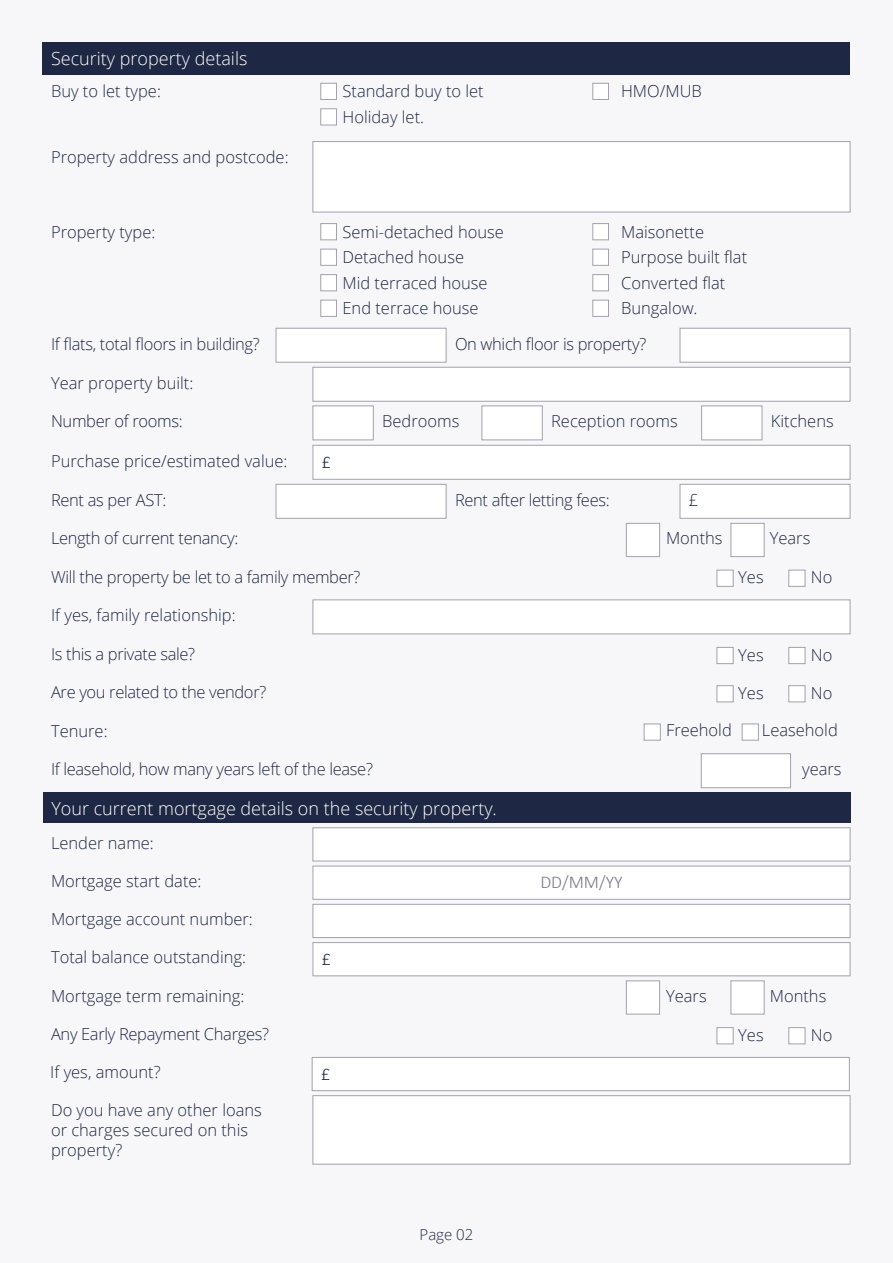
<style>
.page{position:relative;width:893px;height:1263px;background:#f7f7f9}
.page>*{position:absolute;margin:0;border:0;box-sizing:border-box;transform-origin:0 0}
.t1{font:300 18px "Open Sans";color:#fff}
.t2{font:300 18px "Calibri";color:#7b798b}
.t3{font:300 18px "Calibri";color:#1e2743}
.t4{font:300 16.5px/19.8px "Open Sans";color:#1e2743}
.t5{font:300 16.5px "Open Sans";letter-spacing:-.02em;color:#1e2743}
.t6{font:300 15px "Open Sans";color:#1e2743}
</style>
<div class="page">
<div style="left:717px;top:647px;width:17px;height:17px;background:#fff;border:1px solid #a3a1ad"></div>
<div style="left:788px;top:647px;width:17px;height:17px;background:#fff;border:1px solid #a3a1ad"></div>
<div style="left:717px;top:685px;width:17px;height:17px;background:#fff;border:1px solid #a3a1ad"></div>
<div style="left:788px;top:685px;width:17px;height:17px;background:#fff;border:1px solid #a3a1ad"></div>
<div style="left:644px;top:723px;width:17px;height:17px;background:#fff;border:1px solid #a3a1ad"></div>
<div style="left:742px;top:723px;width:17px;height:17px;background:#fff;border:1px solid #a3a1ad"></div>
<div style="left:701px;top:753px;width:90px;height:35px;background:#fff;border:1px solid #a3a1ad"></div>
<div style="left:312px;top:141px;width:538px;height:71px;background:#fff;border:1px solid #a3a1ad"></div>
<div style="left:320px;top:223px;width:17px;height:17px;background:#fff;border:1px solid #a3a1ad"></div>
<div style="left:320px;top:249px;width:17px;height:17px;background:#fff;border:1px solid #a3a1ad"></div>
<div style="left:320px;top:300px;width:17px;height:17px;background:#fff;border:1px solid #a3a1ad"></div>
<div style="left:320px;top:274px;width:17px;height:17px;background:#fff;border:1px solid #a3a1ad"></div>
<div style="left:592px;top:223px;width:17px;height:17px;background:#fff;border:1px solid #a3a1ad"></div>
<div style="left:592px;top:249px;width:17px;height:17px;background:#fff;border:1px solid #a3a1ad"></div>
<div style="left:592px;top:300px;width:17px;height:17px;background:#fff;border:1px solid #a3a1ad"></div>
<div style="left:592px;top:274px;width:17px;height:17px;background:#fff;border:1px solid #a3a1ad"></div>
<div style="left:312px;top:367px;width:538px;height:35px;background:#fff;border:1px solid #a3a1ad"></div>
<div style="left:313px;top:445px;width:537px;height:34px;background:#fff"></div>
<div style="left:312px;top:445px;width:538px;height:35px;border:1px solid #a3a1ad"></div>
<div style="left:717px;top:570px;width:17px;height:17px;background:#fff;border:1px solid #a3a1ad"></div>
<div style="left:788px;top:570px;width:17px;height:17px;background:#fff;border:1px solid #a3a1ad"></div>
<div style="left:312px;top:599px;width:538px;height:35px;background:#fff;border:1px solid #a3a1ad"></div>
<div style="left:276px;top:484px;width:170px;height:35px;background:#fff;border:1px solid #a3a1ad"></div>
<div style="left:680px;top:484px;width:170px;height:34px;background:#fff"></div>
<div style="left:680px;top:484px;width:170px;height:35px;border:1px solid #a3a1ad"></div>
<div style="left:276px;top:328px;width:170px;height:35px;background:#fff;border:1px solid #a3a1ad"></div>
<div style="left:680px;top:328px;width:170px;height:35px;background:#fff;border:1px solid #a3a1ad"></div>
<div style="left:730px;top:523px;width:35px;height:34px;background:#fff;border:1px solid #a3a1ad"></div>
<div style="left:626px;top:523px;width:34px;height:34px;background:#fff;border:1px solid #a3a1ad"></div>
<div style="left:43px;top:43px;width:807px;height:32px;background:#1e2743"></div>
<div style="left:320px;top:83px;width:17px;height:17px;background:#fff;border:1px solid #a3a1ad"></div>
<div style="left:320px;top:108px;width:17px;height:17px;background:#fff;border:1px solid #a3a1ad"></div>
<div style="left:592px;top:83px;width:17px;height:17px;background:#fff;border:1px solid #a3a1ad"></div>
<div style="left:43px;top:792px;width:808px;height:31px;background:#1e2743"></div>
<div style="left:312px;top:827px;width:538px;height:34px;background:#fff;border:1px solid #a3a1ad"></div>
<div style="left:313px;top:866px;width:537px;height:33px;background:#fff"></div>
<div style="left:312px;top:866px;width:538px;height:34px;border:1px solid #a3a1ad"></div>
<div style="left:312px;top:904px;width:538px;height:34px;background:#fff;border:1px solid #a3a1ad"></div>
<div style="left:313px;top:942px;width:537px;height:34px;background:#fff"></div>
<div style="left:312px;top:942px;width:538px;height:34px;border:1px solid #a3a1ad"></div>
<div style="left:730px;top:980px;width:35px;height:34px;background:#fff;border:1px solid #a3a1ad"></div>
<div style="left:626px;top:980px;width:34px;height:34px;background:#fff;border:1px solid #a3a1ad"></div>
<div style="left:717px;top:1027px;width:17px;height:17px;background:#fff;border:1px solid #a3a1ad"></div>
<div style="left:788px;top:1027px;width:17px;height:17px;background:#fff;border:1px solid #a3a1ad"></div>
<div style="left:312px;top:1057px;width:537px;height:34px;background:#fff"></div>
<div style="left:312px;top:1057px;width:538px;height:34px;border:1px solid #a3a1ad"></div>
<div style="left:312px;top:1095px;width:538px;height:69px;background:#fff;border:1px solid #a3a1ad"></div>
<div style="left:312px;top:405px;width:62px;height:35px;background:#fff;border:1px solid #a3a1ad"></div>
<div style="left:701px;top:405px;width:61px;height:35px;background:#fff;border:1px solid #a3a1ad"></div>
<div style="left:481px;top:405px;width:62px;height:35px;background:#fff;border:1px solid #a3a1ad"></div>
<p class="t1" style="left:51px;top:46px;width:198px">Security property details</p>
<p class="t4" style="left:51px;top:81px;width:111px">Buy to let type:</p>
<p class="t4" style="left:51px;top:147px;width:239px">Property address and postcode:</p>
<p class="t4" style="left:51px;top:221px;width:106px">Property type:</p>
<p class="t4" style="left:342px;top:81px;width:143px">Standard buy to let</p>
<p class="t4" style="left:621px;top:81px;width:82px">HMO/MUB</p>
<p class="t4" style="left:342px;top:107px;width:83px">Holiday let.</p>
<p class="t4" style="left:342px;top:221px;width:163px">Semi-detached house</p>
<p class="t4" style="left:621px;top:221px;width:84px">Maisonette</p>
<p class="t4" style="left:342px;top:247px;width:123px">Detached house</p>
<p class="t4" style="left:621px;top:247px;width:128px">Purpose built flat</p>
<p class="t4" style="left:342px;top:272px;width:147px">Mid terraced house</p>
<p class="t4" style="left:621px;top:272px;width:106px">Converted flat</p>
<p class="t4" style="left:342px;top:298px;width:138px">End terrace house</p>
<p class="t4" style="left:621px;top:298px;width:78px">Bungalow.</p>
<p class="t5" style="left:51px;top:332px;width:210px">If flats, total floors in building?</p>
<p class="t5" style="left:455px;top:332px;width:193px">On which floor is property?</p>
<p class="t4" style="left:51px;top:372px;width:144px">Year property built:</p>
<p class="t5" style="left:51px;top:410px;width:133px">Number of rooms:</p>
<p class="t4" style="left:382px;top:411px;width:79px">Bedrooms</p>
<p class="t4" style="left:551px;top:411px;width:128px">Reception rooms</p>
<p class="t4" style="left:771px;top:411px;width:64px">Kitchens</p>
<p class="t4" style="left:51px;top:450px;width:238px">Purchase price/estimated value:</p>
<p class="t3" style="left:322px;top:450px;width:11px">£</p>
<p class="t5" style="left:51px;top:488px;width:117px">Rent as per AST:</p>
<p class="t5" style="left:455px;top:488px;width:156px">Rent after letting fees:</p>
<p class="t4" style="left:689px;top:489px;width:11px">£</p>
<p class="t5" style="left:51px;top:527px;width:189px">Length of current tenancy:</p>
<p class="t4" style="left:666px;top:528px;width:58px">Months</p>
<p class="t4" style="left:770px;top:528px;width:42px">Years</p>
<p class="t5" style="left:51px;top:565px;width:311px">Will the property be let to a family member?</p>
<p class="t4" style="left:738px;top:567px;width:27px">Yes</p>
<p class="t4" style="left:811px;top:567px;width:23px">No</p>
<p class="t4" style="left:51px;top:605px;width:186px">If yes, family relationship:</p>
<p class="t5" style="left:51px;top:643px;width:146px">Is this a private sale?</p>
<p class="t4" style="left:738px;top:644px;width:27px">Yes</p>
<p class="t4" style="left:811px;top:644px;width:23px">No</p>
<p class="t5" style="left:51px;top:681px;width:217px">Are you related to the vendor?</p>
<p class="t4" style="left:738px;top:682px;width:27px">Yes</p>
<p class="t4" style="left:811px;top:682px;width:23px">No</p>
<p class="t4" style="left:51px;top:720px;width:58px">Tenure:</p>
<p class="t4" style="left:666px;top:720px;width:67px">Freehold</p>
<p class="t4" style="left:762px;top:720px;width:77px">Leasehold</p>
<p class="t5" style="left:51px;top:758px;width:323px">If leasehold, how many years left of the lease?</p>
<p class="t4" style="left:802px;top:758px;width:41px">years</p>
<p class="t1" style="left:51px;top:796px;width:447px">Your current mortgage details on the security property.</p>
<p class="t4" style="left:51px;top:832px;width:104px">Lender name:</p>
<p class="t4" style="left:51px;top:870px;width:152px">Mortgage start date:</p>
<p class="t2" style="left:540px;top:871px;width:84px">DD/MM/YY</p>
<p class="t4" style="left:51px;top:909px;width:203px">Mortgage account number:</p>
<p class="t4" style="left:51px;top:947px;width:197px">Total balance outstanding:</p>
<p class="t3" style="left:322px;top:948px;width:11px">£</p>
<p class="t4" style="left:51px;top:986px;width:195px">Mortgage term remaining:</p>
<p class="t4" style="left:666px;top:985px;width:42px">Years</p>
<p class="t4" style="left:770px;top:985px;width:58px">Months</p>
<p class="t5" style="left:51px;top:1023px;width:220px">Any Early Repayment Charges?</p>
<p class="t4" style="left:738px;top:1024px;width:27px">Yes</p>
<p class="t4" style="left:811px;top:1024px;width:23px">No</p>
<p class="t4" style="left:50px;top:1062px;width:112px">If yes, amount?</p>
<p class="t3" style="left:321px;top:1063px;width:11px">£</p>
<p class="t4" style="left:51px;top:1100px;width:212px">Do you have any other loans or charges secured on this property?</p>
<p class="t6" style="left:420px;top:1225px;width:55px">Page 02</p>
</div>
